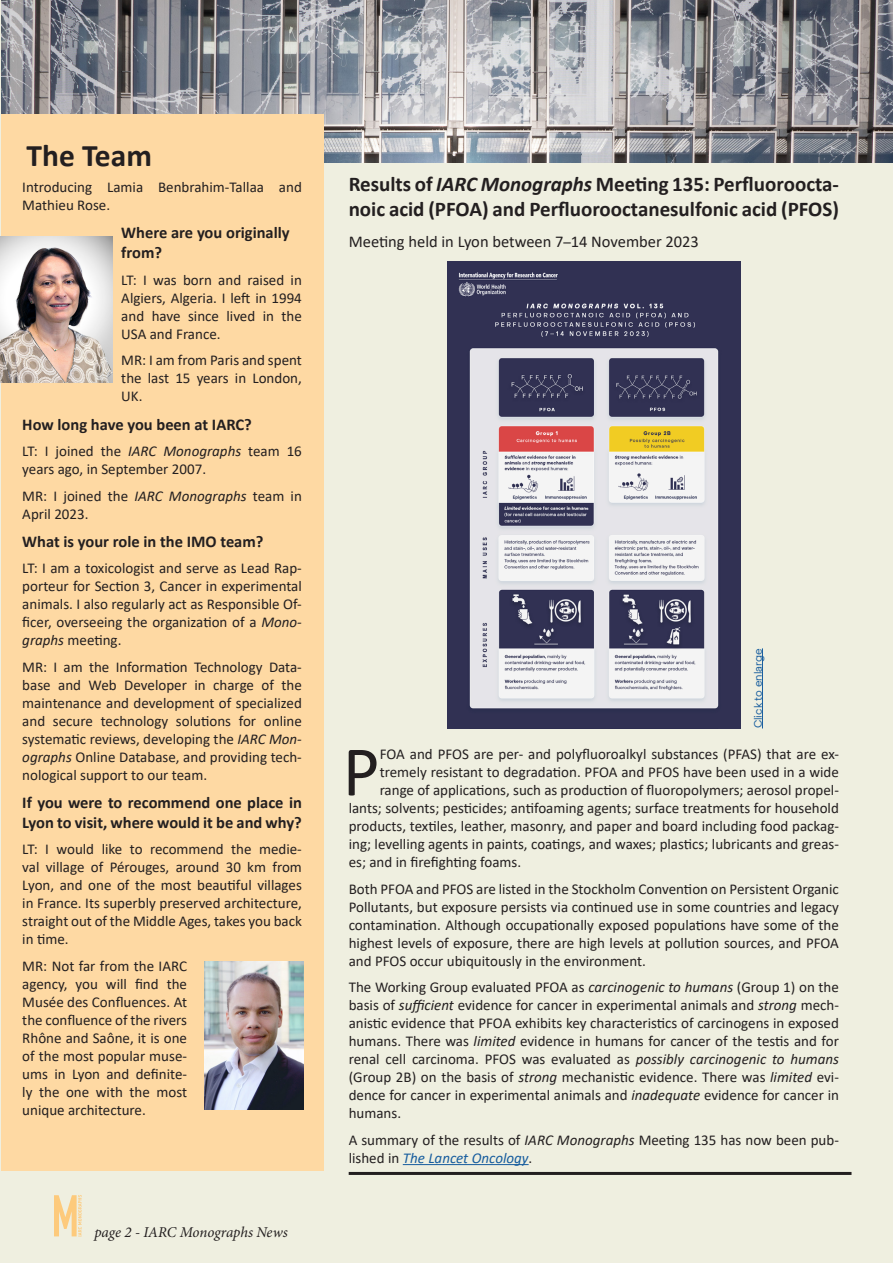
<style>
.page{position:relative;width:893px;height:1263px;background:#efefe0}
.page>*{position:absolute;margin:0;border:0;box-sizing:border-box;transform-origin:0 0}
.Basic_first_para{font:71.7px "Calibri";color:#231f20}
.Head__news_item_left_ind{font:700 31.5px "Calibri";color:#231f20}
.Head__results{font:700 21px/25.2px "Calibri";color:#231f20}
.Basic_teams_questions{font:700 16.5px/19.8px "Calibri";color:#231f20}
.Item_subhead{font:16.5px "Calibri";color:#231f20}
.Basic_teams_para{font:15px/18px "Calibri";color:#231f20;text-align:justify}
.Basic_subs_para{font:15px/18px "Calibri";color:#231f20;text-align:justify}
.Basic_first_para-2{font:15px "Calibri";color:#231f20}
.t1{font:italic 15px "Minion Pro";letter-spacing:-.01em;color:#231f20}
.Figure_description{font:10.5px "PP Object Sans";color:#175d9e}
.s1{font-style:italic}
.s2{font-size:15px}
.s3{font-style:italic;color:#175d9e}
</style>
<div class="page">
<svg style="left:54px;top:1195px;width:28px;height:41px"></svg>
<hr style="left:403px;top:1164px;width:126px;height:1px;background:#175d9e">
<img style="left:447px;top:262px;width:294px;height:466px">
<hr style="left:349px;top:1172px;width:502px;height:3px;background:#231f20">
<hr style="left:762px;top:648px;width:1px;height:80px;background:#175d9e">
<img style="left:1px;top:0;width:892px;height:162px">
<div style="left:1px;top:115px;width:323px;height:84px;background:#fed9a3"></div>
<div style="left:1px;top:181px;width:322px;height:990px;background:#fed9a3"></div>
<img style="left:204px;top:961px;width:100px;height:149px">
<img style="left:0;top:236px;width:113px;height:147px">
<h3 class="Head__news_item_left_ind" style="left:27px;top:133px;width:127px">The Team</h3>
<p class="Basic_teams_para" style="left:22px;top:178px;width:281px">Introducing Lamia Benbrahim-Tallaa and<br>Mathieu Rose.</p>
<h4 class="Basic_teams_questions" style="left:121px;top:223px;width:170px">Where are you originally from?</h4>
<p class="Basic_teams_para" style="left:121px;top:270px;width:182px">LT: I was born and raised in Algiers, Algeria. I left in 1994 and have since lived in the USA and France.</p>
<p class="Basic_teams_para" style="left:121px;top:351px;width:182px">MR: I am from Paris and spent the last 15 years in London, UK.</p>
<h4 class="Basic_teams_questions" style="left:22px;top:414px;width:231px">How long have you been at IARC?</h4>
<p class="Basic_teams_para" style="left:22px;top:442px;width:281px">LT: I joined the <span class="s1">IARC Monographs</span> team 16 years ago, in September 2007.</p>
<p class="Basic_teams_para" style="left:22px;top:486px;width:281px">MR: I joined the <span class="s1">IARC Monographs</span> team in<br>April 2023.</p>
<h4 class="Basic_teams_questions" style="left:22px;top:531px;width:243px">What is your role in the IMO team?</h4>
<p class="Basic_teams_para" style="left:22px;top:559px;width:281px">LT: I am a toxicologist and serve as Lead Rap&shy;porteur for Section 3, Cancer in experimental animals. I also regularly act as Responsible Of&shy;ficer, overseeing the organization of a <span class="s1">Mono&shy;graphs</span> meeting.</p>
<p class="Basic_teams_para" style="left:22px;top:657px;width:281px">MR: I am the Information Technology Data&shy;base and Web Developer in charge of the maintenance and development of specialized and secure technology solutions for online systematic reviews, developing the <span class="s1">IARC Mon&shy;ographs</span> Online Database, and providing tech&shy;nological support to our team.</p>
<h4 class="Basic_teams_questions" style="left:22px;top:792px;width:281px">If you were to recommend one place in<br>Lyon to visit, where would it be and why?</h4>
<p class="Basic_teams_para" style="left:22px;top:840px;width:281px">LT: I would like to recommend the medie&shy;val village of Pérouges, around 30 km from Lyon, and one of the most beautiful villages in France. Its superbly preserved architecture, straight out of the Middle Ages, takes you back in time.</p>
<p class="Basic_teams_para" style="left:22px;top:957px;width:166px">MR: Not far from the IARC agency, you will find the Musée des Confluences. At the confluence of the rivers Rhône and Saône, it is one of the most popular muse&shy;ums in Lyon and definite&shy;ly the one with the most unique architecture.</p>
<p class="t1" style="left:94px;top:1222px;width:195px">page 2 - IARC Monographs News</p>
<h3 class="Head__results" style="left:349px;top:171px;width:492px">Results of <span class="s1">IARC Monographs</span> Meeting 135: Perfluoroocta&shy;noic acid (PFOA) and Perfluorooctanesulfonic acid (PFOS)</h3>
<h4 class="Item_subhead" style="left:349px;top:230px;width:352px">Meeting held in Lyon between 7<span class="s2">–</span>14 November 2023</h4>
<p class="Figure_description" style="left:752px;top:728px;width:82px;rotate:-90deg">Click to enlarge</p>
<p class="Basic_first_para" style="left:343px;top:722px;width:39px">P</p>
<p class="Basic_first_para-2" style="left:380px;top:744px;width:461px">FOA and PFOS are per- and polyfluoroalkyl substances (PFAS) that are ex-</p>
<p class="Basic_first_para-2" style="left:380px;top:762px;width:461px">tremely resistant to degradation. PFOA and PFOS have been used in a wide</p>
<p class="Basic_first_para-2" style="left:380px;top:780px;width:461px">range of applications, such as production of fluoropolymers; aerosol propel-</p>
<p class="Basic_first_para-2" style="left:349px;top:798px;width:492px">lants; solvents; pesticides; antifoaming agents; surface treatments for household</p>
<p class="Basic_first_para-2" style="left:349px;top:816px;width:492px">products, textiles, leather, masonry, and paper and board including food packag-</p>
<p class="Basic_first_para-2" style="left:349px;top:834px;width:492px">ing; levelling agents in paints, coatings, and waxes; plastics; lubricants and greas-</p>
<p class="Basic_first_para-2" style="left:349px;top:852px;width:174px">es; and in firefighting foams.</p>
<p class="Basic_subs_para" style="left:349px;top:879px;width:492px">Both PFOA and PFOS are listed in the Stockholm Convention on Persistent Organic Pollutants, but exposure persists via continued use in some countries and legacy contamination. Although occupationally exposed populations have some of the highest levels of exposure, there are high levels at pollution sources, and PFOA and PFOS occur ubiquitously in the environment.</p>
<p class="Basic_subs_para" style="left:349px;top:978px;width:492px">The Working Group evaluated PFOA as <span class="s1">carcinogenic to humans</span> (Group 1) on the basis of <span class="s1">sufficient</span> evidence for cancer in experimental animals and <span class="s1">strong</span> mech&shy;anistic evidence that PFOA exhibits key characteristics of carcinogens in exposed humans. There was <span class="s1">limited</span> evidence in humans for cancer of the testis and for renal cell carcinoma. PFOS was evaluated as <span class="s1">possibly carcinogenic to humans </span>(Group 2B) on the basis of <span class="s1">strong</span> mechanistic evidence. There was <span class="s1">limited</span> evi&shy;dence for cancer in experimental animals and <span class="s1">inadequate</span> evidence for cancer in humans.</p>
<p class="Basic_subs_para" style="left:349px;top:1130px;width:492px">A summary of the results of <span class="s1">IARC Monographs</span> Meeting 135 has now been pub&shy;lished in <span class="s3">The Lancet Oncology</span>.</p>
</div>
